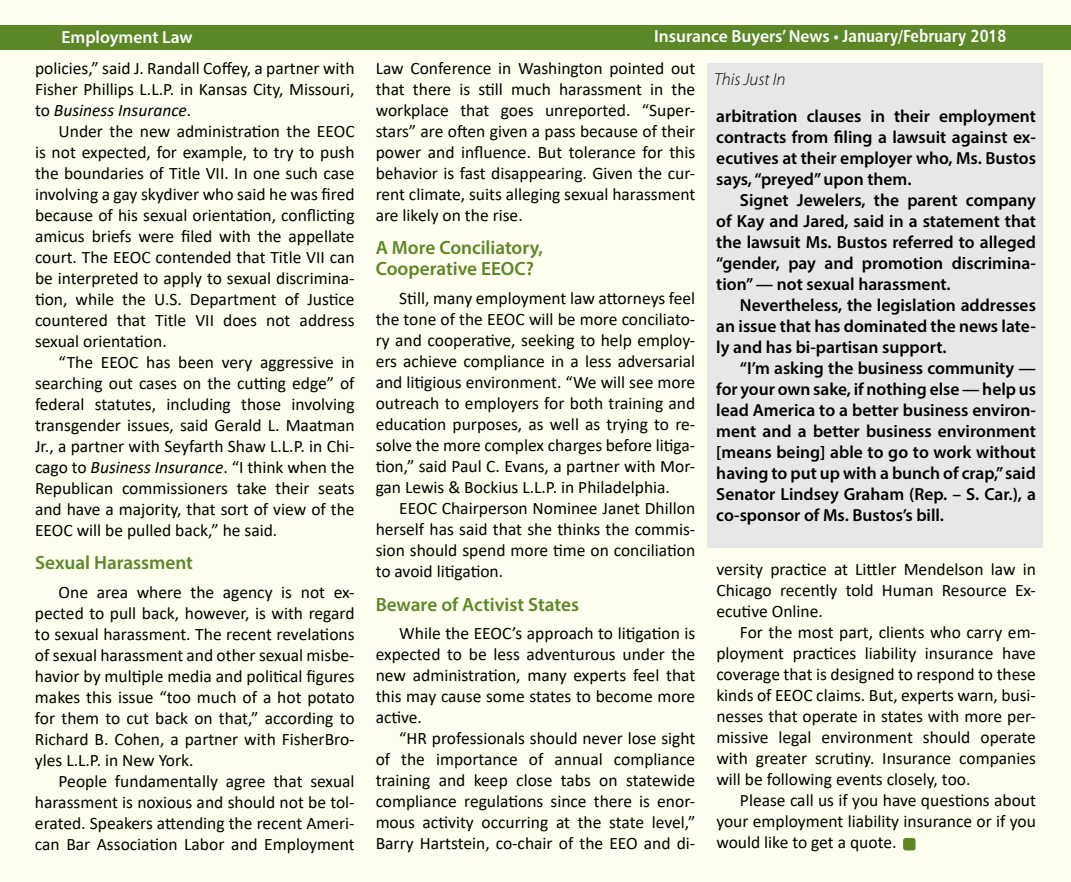
<style>
.page{position:relative;width:1071px;height:882px;background:#fff}
.page>*{position:absolute;margin:0;border:0;box-sizing:border-box;transform-origin:0 0}
.t1{font:600 19.25px/21px "Myriad Pro";letter-spacing:-.005em;color:#5c8727}
.t2{font:17.5px/21px "Calibri";color:#000;text-align:justify}
.t3{font:600 17.5px/21px "Myriad Pro";color:#000;text-align:justify}
.t4{font:600 17.5px "Myriad Pro";color:#fff}
.t5{font:italic 300 17.5px "Myriad Pro";color:#000}
.s1{font-family:"Humanist 777 BT Bold Condensed B";font-weight:400}
.s2{font-style:italic}
</style>
<div class="page">
<div style="left:1px;top:1px;width:1070px;height:881px;background:#fffff0"></div>
<div style="left:0;top:25px;width:1071px;height:24px;background:#5c8727"></div>
<div style="left:708px;top:63px;width:335px;height:484px;background:#e6e7e8"></div>
<div style="left:903px;top:838px;width:13px;height:13px;background:#5c8727;border-radius:3px"></div>
<p class="t4" style="left:62px;top:26px;width:133px">Employment Law</p>
<p class="t4" style="left:654px;top:25px;width:354px">Insurance Buyers’ News • <span class="s1">January/February 2018</span></p>
<p class="t2" style="left:35px;top:57px;width:321px">policies,” said J. Randall Coffey, a partner with Fisher Phillips L.L.P. in Kansas City, Missouri, to <span class="s2">Business Insurance</span>.</p>
<p class="t2" style="left:35px;top:120px;width:321px;text-indent:24px">Under the new administration the EEOC is not expected, for example, to try to push the boundaries of Title VII. In one such case involving a gay skydiver who said he was fired because of his sexual orientation, conflicting amicus briefs were filed with the appellate court. The EEOC contended that Title VII can be interpreted to apply to sexual discrimina&shy;tion, while the U.S. Department of Justice countered that Title VII does not address sexual orientation.</p>
<p class="t2" style="left:35px;top:351px;width:321px;text-indent:24px">“The EEOC has been very aggressive in searching out cases on the cutting edge” of federal statutes, including those involving transgender issues, said Gerald L. Maatman Jr., a partner with Seyfarth Shaw L.L.P. in Chi&shy;cago to <span class="s2">Business Insurance</span>. “I think when the Republican commissioners take their seats and have a majority, that sort of view of the EEOC will be pulled back,” he said.</p>
<p class="t1" style="left:35px;top:552px;width:159px">Sexual Harassment</p>
<p class="t2" style="left:35px;top:581px;width:321px;text-indent:24px">One area where the agency is not ex&shy;pected to pull back, however, is with regard to sexual harassment. The recent revelations of sexual harassment and other sexual misbe&shy;havior by multiple media and political figures makes this issue “too much of a hot potato for them to cut back on that,” according to Richard B. Cohen, a partner with FisherBro&shy;yles L.L.P. in New York.</p>
<p class="t2" style="left:35px;top:770px;width:321px;text-indent:24px">People fundamentally agree that sexual harassment is noxious and should not be tol&shy;erated. Speakers attending the recent Ameri&shy;can Bar Association Labor and Employment</p>
<p class="t2" style="left:376px;top:57px;width:321px">Law Conference in Washington pointed out that there is still much harassment in the workplace that goes unreported. “Super&shy;stars” are often given a pass because of their power and influence. But tolerance for this behavior is fast disappearing. Given the cur&shy;rent climate, suits alleging sexual harassment are likely on the rise.</p>
<p class="t1" style="left:376px;top:237px;width:169px">A More Conciliatory,<br>Cooperative EEOC?</p>
<p class="t2" style="left:376px;top:287px;width:321px;text-indent:24px">Still, many employment law attorneys feel the tone of the EEOC will be more conciliato&shy;ry and cooperative, seeking to help employ&shy;ers achieve compliance in a less adversarial and litigious environment. “We will see more outreach to employers for both training and education purposes, as well as trying to re&shy;solve the more complex charges before litiga&shy;tion,” said Paul C. Evans, a partner with Mor&shy;gan Lewis &amp; Bockius L.L.P. in Philadelphia.</p>
<p class="t2" style="left:376px;top:497px;width:321px;text-indent:24px">EEOC Chairperson Nominee Janet Dhillon herself has said that she thinks the commis&shy;sion should spend more time on conciliation to avoid litigation.</p>
<p class="t1" style="left:376px;top:593px;width:205px">Beware of Activist States</p>
<p class="t2" style="left:376px;top:623px;width:321px;text-indent:24px">While the EEOC’s approach to litigation is expected to be less adventurous under the new administration, many experts feel that this may cause some states to become more active.</p>
<p class="t2" style="left:376px;top:728px;width:321px;text-indent:24px">“HR professionals should never lose sight of the importance of annual compliance training and keep close tabs on statewide compliance regulations since there is enor&shy;mous activity occurring at the state level,” Barry Hartstein, co-chair of the EEO and di-</p>
<p class="t5" style="left:714px;top:70px;width:73px">This Just In</p>
<p class="t3" style="left:716px;top:105px;width:321px">arbitration clauses in their employment contracts from filing a lawsuit against ex&shy;ecutives at their employer who, Ms. Bustos says, “preyed” upon them.</p>
<p class="t3" style="left:716px;top:189px;width:321px;text-indent:24px">Signet Jewelers, the parent company of Kay and Jared, said in a statement that the lawsuit Ms. Bustos referred to alleged “gender, pay and promotion discrimina&shy;tion” — not sexual harassment.</p>
<p class="t3" style="left:716px;top:294px;width:321px;text-indent:24px">Nevertheless, the legislation addresses an issue that has dominated the news late&shy;ly and has bi-partisan support.</p>
<p class="t3" style="left:716px;top:357px;width:321px;text-indent:24px">“I’m asking the business community — for your own sake, if nothing else — help us lead America to a better business environ&shy;ment and a better business environment [means being] able to go to work without having to put up with a bunch of crap,” said Senator Lindsey Graham (Rep. – S. Car.), a co-sponsor of Ms. Bustos’s bill.</p>
<p class="t2" style="left:716px;top:558px;width:321px">versity practice at Littler Mendelson law in Chicago recently told Human Resource Ex&shy;ecutive Online.</p>
<p class="t2" style="left:716px;top:621px;width:321px;text-indent:24px">For the most part, clients who carry em&shy;ployment practices liability insurance have coverage that is designed to respond to these kinds of EEOC claims. But, experts warn, busi&shy;nesses that operate in states with more per&shy;missive legal environment should operate with greater scrutiny. Insurance companies will be following events closely, too.</p>
<p class="t2" style="left:716px;top:789px;width:321px;text-indent:24px">Please call us if you have questions about your employment liability insurance or if you would like to get a quote.</p>
</div>
